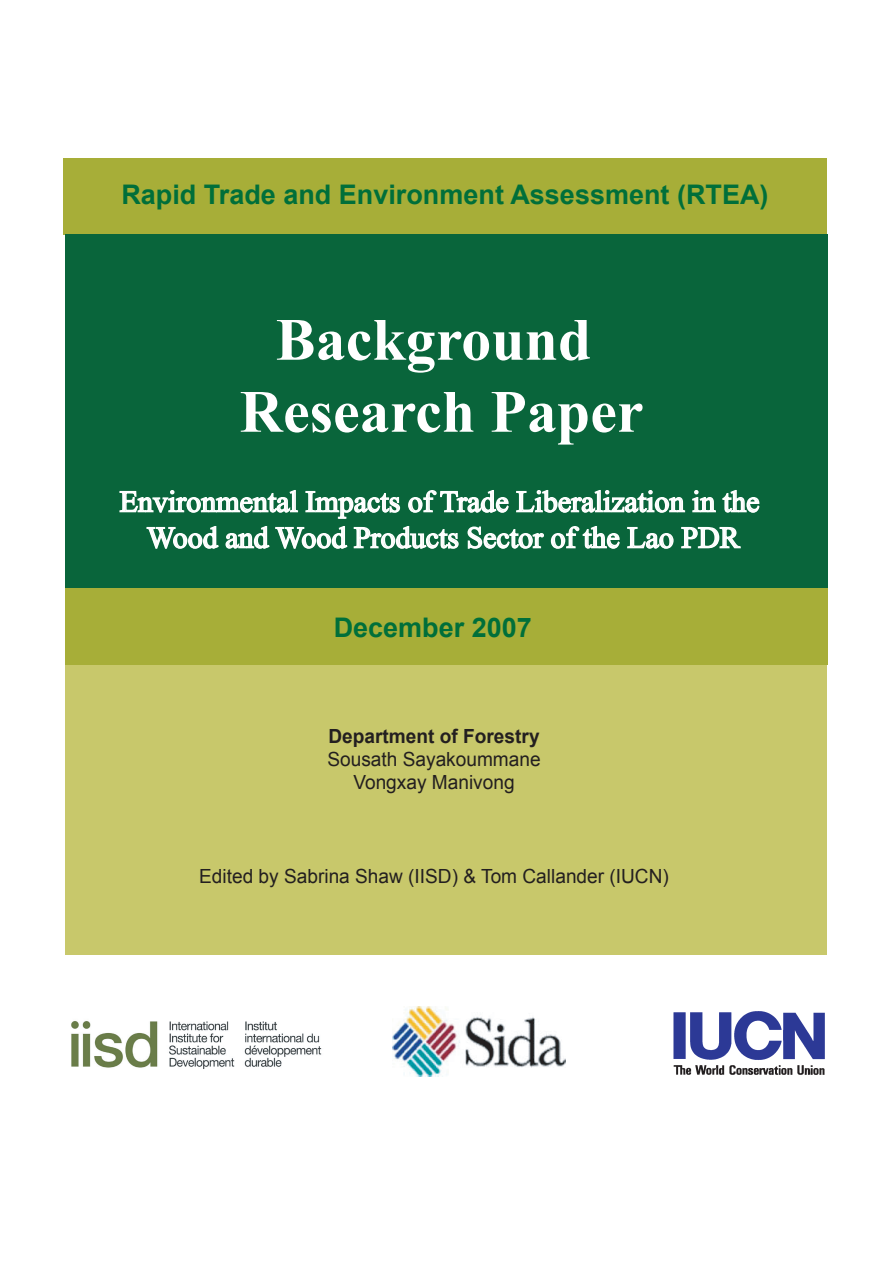
<style>
.page{position:relative;width:893px;height:1263px;background:#fff}
.page>*{position:absolute;margin:0;border:0;box-sizing:border-box;transform-origin:0 0}
.t1{font:700 60px/72px "Times New Roman";color:#fff;text-align:center}
.t2{font:30px/36px "Times New Roman";color:#fff;text-align:center}
.t3{font:700 27px "Arial";color:#006f3a}
.t4{font:19.5px/23.4px "Arial";color:#231f20;text-align:center}
.s1{font-weight:700}
</style>
<div class="page">
<div style="left:64px;top:158px;width:763px;height:76px;background:#a7ae38"></div>
<div style="left:65px;top:234px;width:762px;height:354px;background:#09653b"></div>
<div style="left:65px;top:588px;width:762px;height:76px;background:#a7ae38"></div>
<div style="left:65px;top:665px;width:762px;height:289px;background:#c8c86b"></div>
<img style="left:392px;top:1006px;width:174px;height:70px">
<img style="left:673px;top:1012px;width:152px;height:62px">
<img style="left:71px;top:1021px;width:251px;height:48px">
<svg style="left:119px;top:490px;width:180px;height:23px"></svg>
<svg style="left:305px;top:490px;width:96px;height:29px"></svg>
<svg style="left:408px;top:490px;width:101px;height:23px"></svg>
<svg style="left:516px;top:490px;width:244px;height:23px"></svg>
<svg style="left:146px;top:526px;width:313px;height:23px"></svg>
<svg style="left:467px;top:526px;width:153px;height:23px"></svg>
<svg style="left:627px;top:526px;width:114px;height:23px"></svg>
<p class="t3" style="left:121px;top:177px;width:649px">Rapid Trade and Environment Assessment (RTEA)</p>
<p class="t1" style="left:240px;top:302px;width:405px">Background<br>Research Paper</p>
<p class="t2" style="left:120px;top:483px;width:641px">Environmental Impacts of Trade Liberalization in the<br>Wood and Wood Products Sector of the Lao PDR</p>
<p class="t3" style="left:334px;top:610px;width:200px">December 2007</p>
<p class="t4" style="left:327px;top:724px;width:215px"><span class="s1">Department of Forestry<br></span>Sousath Sayakoummane<br>Vongxay Manivong</p>
<p class="t4" style="left:199px;top:865px;width:471px">Edited by Sabrina Shaw (IISD) &amp; Tom Callander (IUCN)</p>
</div>
